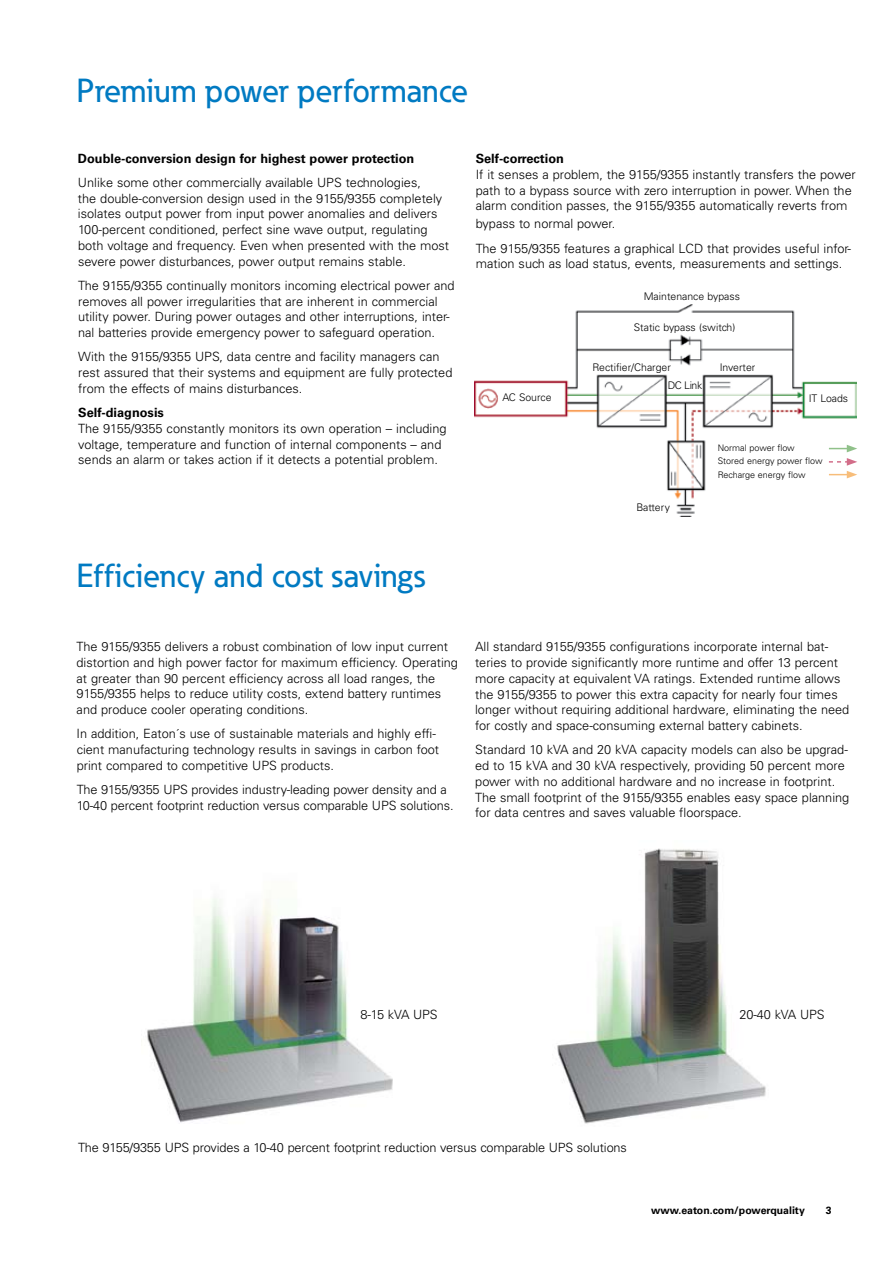
<style>
.page{position:relative;width:893px;height:1263px;background:#fff}
.page>*{position:absolute;margin:0;border:0;box-sizing:border-box;transform-origin:0 0}
.t1{font:500 33px "Eaton";color:#007ac2}
.t2{font:300 12.75px/15.8px "Univers";color:#000}
.t3{font:700 12.75px "Univers";color:#000}
.t4{font:300 10.5px "Univers";color:#000}
.t5{font:700 10.5px "Univers";color:#000}
.t6{font:300 9px/13.5px "Univers";color:#000}
</style>
<div class="page">
<img style="left:557px;top:848px;width:209px;height:276px">
<img style="left:147px;top:898px;width:246px;height:225px">
<img style="left:475px;top:305px;width:382px;height:212px">
<svg style="left:829px;top:445px;width:28px;height:7px"></svg>
<svg style="left:829px;top:458px;width:28px;height:20px"></svg>
<h1 class="t1" style="left:77px;top:70px;width:393px">Premium power performance</h1>
<p class="t3" style="left:78px;top:151px;width:338px">Double-conversion design for highest power protection</p>
<p class="t2" style="left:78px;top:175px;width:373px">Unlike some other commercially available UPS technologies,<br>the double-conversion design used in the 9155/9355 completely isolates output power from input power anomalies and delivers 100-percent conditioned, perfect sine wave output, regulating both voltage and frequency. Even when presented with the most severe power disturbances, power output remains stable.</p>
<p class="t2" style="left:78px;top:277px;width:378px">The 9155/9355 continually monitors incoming electrical power and removes all power irregularities that are inherent in commercial utility power. During power outages and other interruptions, inter&shy;nal batteries provide emergency power to safeguard operation.</p>
<p class="t2" style="left:78px;top:349px;width:376px">With the 9155/9355 UPS, data centre and facility managers can rest assured that their systems and equipment are fully protected from the effects of mains disturbances.</p>
<p class="t3" style="left:78px;top:405px;width:87px">Self-diagnosis</p>
<p class="t2" style="left:78px;top:420px;width:370px">The 9155/9355 constantly monitors its own operation – including voltage, temperature and function of internal components – and sends an alarm or takes action if it detects a potential problem.</p>
<p class="t3" style="left:476px;top:151px;width:90px">Self-correction</p>
<p class="t2" style="left:476px;top:167px;width:382px">If it senses a problem, the 9155/9355 instantly transfers the power path to a bypass source with zero interruption in power. When the alarm condition passes, the 9155/9355 automatically reverts from</p>
<p class="t2" style="left:476px;top:212px;width:377px;line-height:24.3px">bypass to normal power.<br>The 9155/9355 features a graphical LCD that provides useful infor-</p>
<p class="t2" style="left:476px;top:256px;width:368px">mation such as load status, events, measurements and settings.</p>
<p class="t4" style="left:644px;top:290px;width:98px">Maintenance bypass</p>
<p class="t4" style="left:634px;top:320px;width:103px">Static bypass (switch)</p>
<p class="t4" style="left:592px;top:361px;width:80px">Rectifier/Charger</p>
<p class="t4" style="left:720px;top:361px;width:37px">Inverter</p>
<p class="t4" style="left:502px;top:391px;width:51px">AC Source</p>
<p class="t4" style="left:668px;top:379px;width:36px">DC Link</p>
<p class="t4" style="left:809px;top:392px;width:41px">IT Loads</p>
<p class="t4" style="left:636px;top:501px;width:35px">Battery</p>
<p class="t6" style="left:718px;top:441px;width:106px">Normal power flow<br>Stored energy power flow<br>Recharge energy flow</p>
<h1 class="t1" style="left:77px;top:555px;width:350px">Efficiency and cost savings</h1>
<p class="t2" style="left:77px;top:639px;width:383px">The 9155/9355 delivers a robust combination of low input current distortion and high power factor for maximum efficiency. Operating at greater than 90 percent efficiency across all load ranges, the 9155/9355 helps to reduce utility costs, extend battery runtimes and produce cooler operating conditions.</p>
<p class="t2" style="left:77px;top:726px;width:364px">In addition, Eaton´s use of sustainable materials and highly effi&shy;cient manufacturing technology results in savings in carbon foot print compared to competitive UPS products.</p>
<p class="t2" style="left:77px;top:782px;width:378px">The 9155/9355 UPS provides industry-leading power density and a<br>10-40 percent footprint reduction versus comparable UPS solutions.</p>
<p class="t2" style="left:475px;top:639px;width:376px">All standard 9155/9355 configurations incorporate internal bat&shy;teries to provide significantly more runtime and offer 13 percent more capacity at equivalent VA ratings. Extended runtime allows the 9155/9355 to power this extra capacity for nearly four times longer without requiring additional hardware, eliminating the need for costly and space-consuming external battery cabinets.</p>
<p class="t2" style="left:475px;top:742px;width:376px">Standard 10 kVA and 20 kVA capacity models can also be upgrad&shy;ed to 15 kVA and 30 kVA respectively, providing 50 percent more power with no additional hardware and no increase in footprint.<br>The small footprint of the 9155/9355 enables easy space planning for data centres and saves valuable floorspace.</p>
<p class="t2" style="left:360px;top:1006px;width:79px">8-15 kVA UPS</p>
<p class="t2" style="left:740px;top:1007px;width:86px">20-40 kVA UPS</p>
<p class="t2" style="left:78px;top:1140px;width:550px">The 9155/9355 UPS provides a 10-40 percent footprint reduction versus comparable UPS solutions</p>
<p class="t5" style="left:651px;top:1204px;width:155px">www.eaton.com/powerquality</p>
<p class="t5" style="left:826px;top:1204px;width:7px">3</p>
</div>
